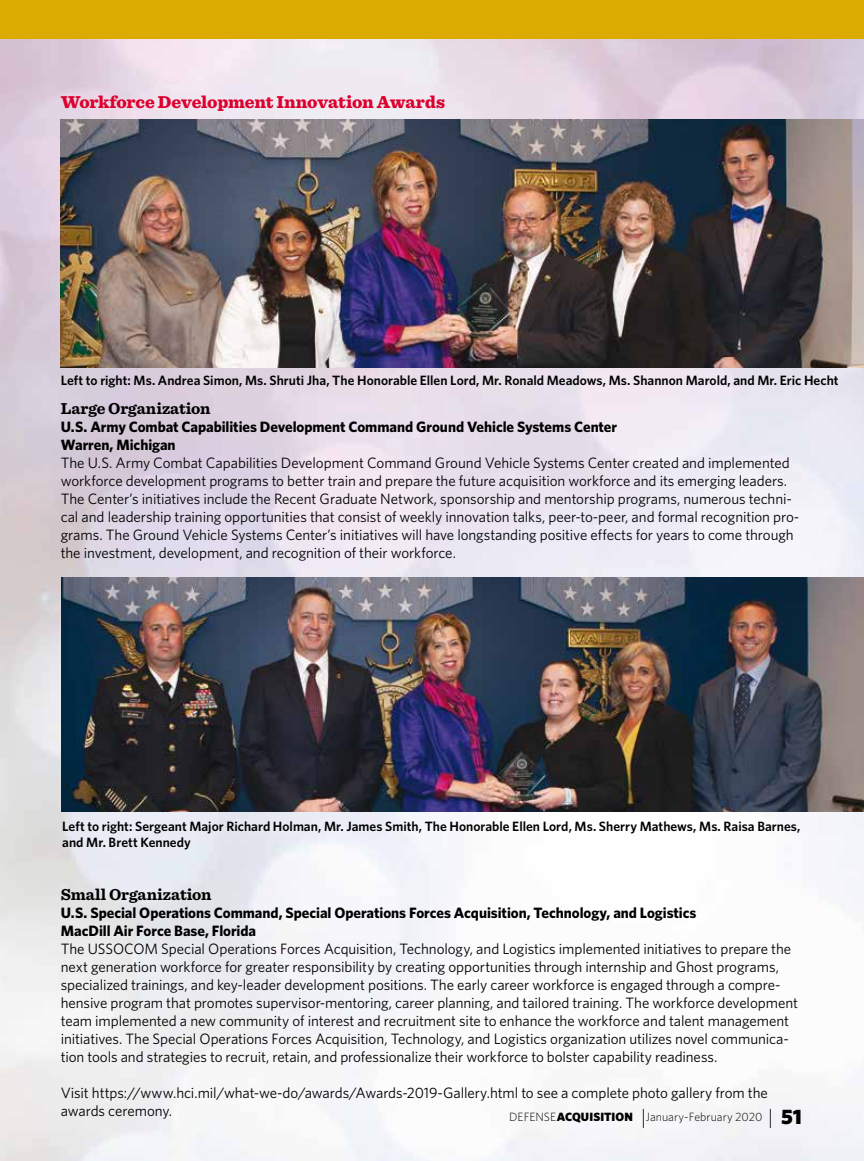
<style>
.page{position:relative;width:864px;height:1161px;background:#fff}
.page>*{position:absolute;margin:0;border:0;box-sizing:border-box;transform-origin:0 0}
.subhead1{font:900 18px "Sentinel";letter-spacing:-.01em;color:#dc002e}
.subhead2{font:700 16.5px "Sentinel";color:#000}
.body_text{font:15px/18px "Whitney";letter-spacing:-.005em;color:#000}
.body_text-2{font:700 15px/18px "Whitney";letter-spacing:-.005em;color:#000}
.t1{font:600 13.5px/16.2px "Whitney";color:#000}
.t2{font:300 12px "Whitney";color:#000}
.s1{font-weight:900}
.s2{font-size:21px}
.s3{font-weight:900;font-size:21px}
</style>
<div class="page">
<img style="left:0;top:38px;width:864px;height:1123px">
<img style="left:61px;top:120px;width:803px;height:248px">
<div style="left:0;top:0;width:864px;height:38px;background:#dcab01"></div>
<img style="left:62px;top:578px;width:802px;height:234px">
<h3 class="subhead1" style="left:61px;top:88px;width:386px">Workforce Development Innovation Awards</h3>
<p class="t1" style="left:61px;top:373px;width:779px">Left to right: Ms. Andrea Simon, Ms. Shruti Jha, The Honorable Ellen Lord, Mr. Ronald Meadows, Ms. Shannon Marold, and Mr. Eric Hecht</p>
<h4 class="subhead2" style="left:61px;top:395px;width:151px">Large Organization</h4>
<p class="body_text-2" style="left:61px;top:418px;width:558px">U.S. Army Combat Capabilities Development Command Ground Vehicle Systems Center<br>Warren, Michigan</p>
<p class="body_text" style="left:61px;top:454px;width:740px">The U.S. Army Combat Capabilities Development Command Ground Vehicle Systems Center created and implemented workforce development programs to better train and prepare the future acquisition workforce and its emerging leaders.<br>The Center’s initiatives include the Recent Graduate Network, sponsorship and mentorship programs, numerous techni&shy;cal and leadership training opportunities that consist of weekly innovation talks, peer-to-peer, and formal recognition pro&shy;grams. The Ground Vehicle Systems Center’s initiatives will have longstanding positive effects for years to come through the investment, development, and recognition of their workforce.</p>
<p class="t1" style="left:62px;top:818px;width:740px">Left to right: Sergeant Major Richard Holman, Mr. James Smith, The Honorable Ellen Lord, Ms. Sherry Mathews, Ms. Raisa Barnes, and Mr. Brett Kennedy</p>
<h4 class="subhead2" style="left:61px;top:881px;width:152px">Small Organization</h4>
<p class="body_text-2" style="left:61px;top:904px;width:637px">U.S. Special Operations Command, Special Operations Forces Acquisition, Technology, and Logistics</p>
<p class="body_text-2" style="left:61px;top:922px;width:197px">MacDill Air Force Base, Florida</p>
<p class="body_text" style="left:61px;top:940px;width:739px">The USSOCOM Special Operations Forces Acquisition, Technology, and Logistics implemented initiatives to prepare the next generation workforce for greater responsibility by creating opportunities through internship and Ghost programs, specialized trainings, and key-leader development positions. The early career workforce is engaged through a compre&shy;hensive program that promotes supervisor-mentoring, career planning, and tailored training. The workforce development team implemented a new community of interest and recruitment site to enhance the workforce and talent management initiatives. The Special Operations Forces Acquisition, Technology, and Logistics organization utilizes novel communica&shy;tion tools and strategies to recruit, retain, and professionalize their workforce to bolster capability readiness.</p>
<p class="body_text" style="left:61px;top:1084px;width:709px">Visit https://www.hci.mil/what-we-do/awards/Awards-2019-Gallery.html to see a complete photo gallery from the awards ceremony.</p>
<p class="t2" style="left:509px;top:1110px;width:294px">DEFENSE<span class="s1">ACQUISITION</span> <span class="s2">|</span>January-February 2020 <span class="s2">|</span> <span class="s3">51</span></p>
</div>
